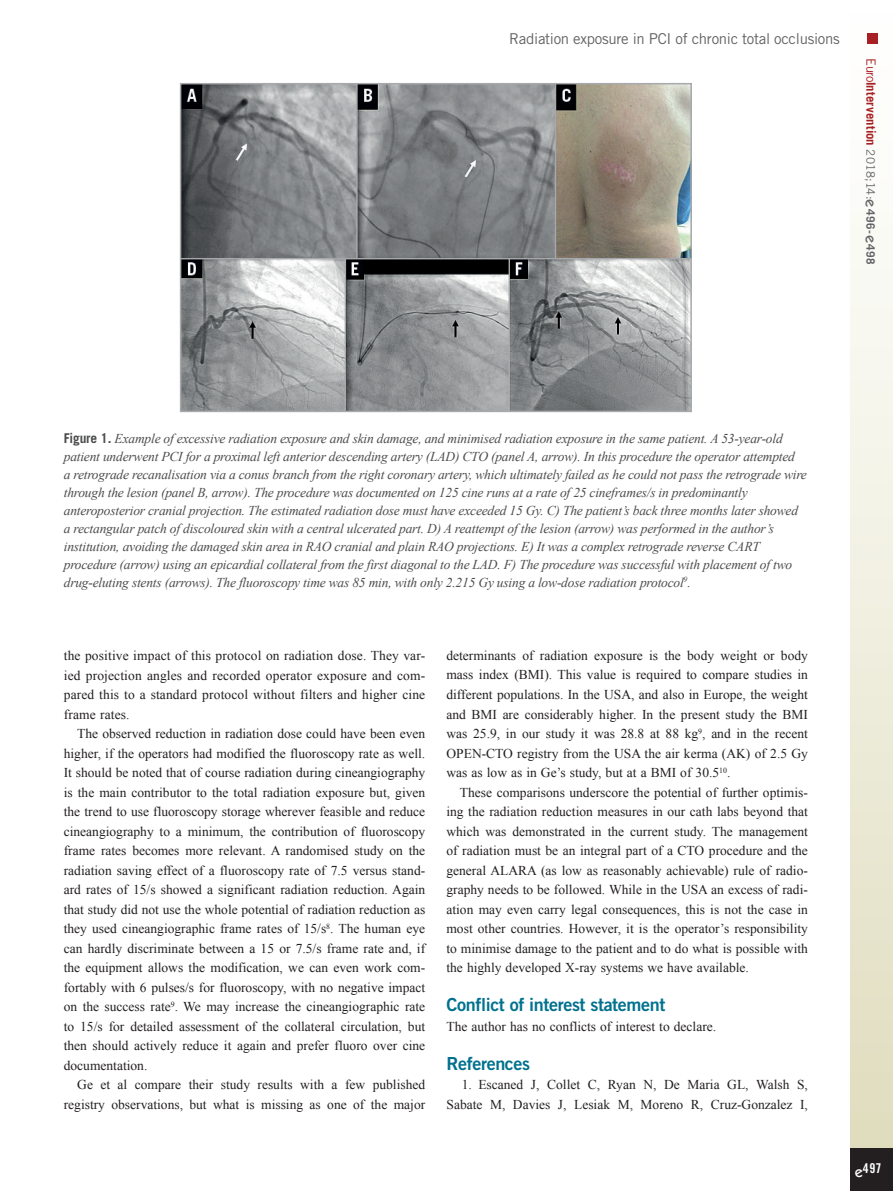
<style>
.page{position:relative;width:893px;height:1191px;background:#fff}
.page>*{position:absolute;margin:0;border:0;box-sizing:border-box;transform-origin:0 0}
.intertitre1edito{font:18px "Trade Gothic LT Std Bd 2";letter-spacing:-.02em;color:#00718e}
.t1{font:15px "Trade Gothic LT Std";letter-spacing:-.02em;color:#636366}
.text_paragraph{font:13.5px/19.5px "Times New Roman";color:#231f20;text-align:justify}
.figure_legende{font:italic 13.5px/18px "Times New Roman";letter-spacing:-.015em;color:#4b4c4d}
.references{font:13.5px/19.5px "Times New Roman";color:#231f20;text-align:right}
.text_1er_paragraph{font:13.5px "Times New Roman";color:#231f20}
.t2{font:13.5px "Trade Gothic LT Std Bd Cn 20";color:#fff}
.t3{font:700 12.75px "Trade Gothic LT Std";letter-spacing:.005em;color:#a72023}
.s1{font-weight:400}
.s2{font-weight:400;font-size:11.7px;color:#636366}
.s3{font-family:"ITC Kabel Std";font-weight:500;font-size:15px;color:#636366}
.s4{font-size:11.7px;color:#636366}
.s5{font-family:"Trade Gothic LT Std";font-weight:700;font-style:normal}
.s6{font-family:"ITC Kabel Std";font-weight:500;font-size:15px}
</style>
<div class="page">
<div style="left:850px;top:0;width:43px;height:1191px;background:linear-gradient(to bottom,#fff,#dfdcbd)"></div>
<div style="left:850px;top:1148px;width:43px;height:43px;background:#231f20"></div>
<div style="left:867px;top:34px;width:11px;height:10px;background:#a72023"></div>
<img style="left:183px;top:86px;width:506px;height:323px">
<div style="left:180px;top:83px;width:512px;height:329px;border:2px solid #a8a9ad"></div>
<p class="t1" style="left:509px;top:30px;width:332px">Radiation exposure in PCI of chronic total occlusions</p>
<p class="t3" style="left:879px;top:58px;width:208px;rotate:90deg"><span class="s1">Euro</span>Intervention <span class="s2">2018;14:</span><span class="s3">e</span><span class="s4">496-</span><span class="s3">e</span><span class="s4">498</span></p>
<p class="figure_legende" style="left:64px;top:429px;width:745px"><span class="s5">Figure 1.</span> Example of excessive radiation exposure and skin damage, and minimised radiation exposure in the same patient. A 53-year-old patient underwent PCI for a proximal left anterior descending artery (LAD) CTO (panel A, arrow). In this procedure the operator attempted<br>a retrograde recanalisation via a conus branch from the right coronary artery, which ultimately failed as he could not pass the retrograde wire through the lesion (panel B, arrow). The procedure was documented on 125 cine runs at a rate of 25 cineframes/s in predominantly anteroposterior cranial projection. The estimated radiation dose must have exceeded 15 Gy. C) The patient’s back three months later showed a rectangular patch of discoloured skin with a central ulcerated part. D) A reattempt of the lesion (arrow) was performed in the author’s institution, avoiding the damaged skin area in RAO cranial and plain RAO projections. E) It was a complex retrograde reverse CART procedure (arrow) using an epicardial collateral from the first diagonal to the LAD. F) The procedure was successful with placement of two drug-eluting stents (arrows). The fluoroscopy time was 85 min, with only 2.215 Gy using a low-dose radiation protocol<sup>9</sup>.</p>
<p class="text_paragraph" style="left:64px;top:645px;width:363px">the positive impact of this protocol on radiation dose. They var&shy;ied projection angles and recorded operator exposure and com&shy;pared this to a standard protocol without filters and higher cine frame rates.</p>
<p class="text_paragraph" style="left:64px;top:723px;width:363px;text-indent:14px">The observed reduction in radiation dose could have been even higher, if the operators had modified the fluoroscopy rate as well.<br>It should be noted that of course radiation during cineangiography is the main contributor to the total radiation exposure but, given the trend to use fluoroscopy storage wherever feasible and reduce cineangiography to a minimum, the contribution of fluoroscopy frame rates becomes more relevant. A randomised study on the radiation saving effect of a fluoroscopy rate of 7.5 versus stand&shy;ard rates of 15/s showed a significant radiation reduction. Again that study did not use the whole potential of radiation reduction as they used cineangiographic frame rates of 15/s<sup>8</sup>. The human eye can hardly discriminate between a 15 or 7.5/s frame rate and, if the equipment allows the modification, we can even work com&shy;fortably with 6 pulses/s for fluoroscopy, with no negative impact on the success rate<sup>9</sup>. We may increase the cineangiographic rate to 15/s for detailed assessment of the collateral circulation, but then should actively reduce it again and prefer fluoro over cine documentation.</p>
<p class="text_paragraph" style="left:64px;top:1074px;width:363px;text-align:right">Ge et al compare their study results with a few published registry observations, but what is missing as one of the major</p>
<p class="text_paragraph" style="left:446px;top:645px;width:363px">determinants of radiation exposure is the body weight or body mass index (BMI). This value is required to compare studies in different populations. In the USA, and also in Europe, the weight and BMI are considerably higher. In the present study the BMI was 25.9, in our study it was 28.8 at 88 kg<sup>9</sup>, and in the recent OPEN-CTO registry from the USA the air kerma (AK) of 2.5 Gy was as low as in Ge’s study, but at a BMI of 30.5<sup>10</sup>.</p>
<p class="text_paragraph" style="left:446px;top:782px;width:363px;text-indent:14px">These comparisons underscore the potential of further optimis&shy;ing the radiation reduction measures in our cath labs beyond that which was demonstrated in the current study. The management of radiation must be an integral part of a CTO procedure and the general ALARA (as low as reasonably achievable) rule of radio&shy;graphy needs to be followed. While in the USA an excess of radi&shy;ation may even carry legal consequences, this is not the case in most other countries. However, it is the operator’s responsibility to minimise damage to the patient and to do what is possible with the highly developed X-ray systems we have available.</p>
<p class="intertitre1edito" style="left:446px;top:993px;width:220px">Conflict of interest statement</p>
<p class="text_1er_paragraph" style="left:446px;top:1017px;width:271px">The author has no conflicts of interest to declare.</p>
<p class="intertitre1edito" style="left:446px;top:1052px;width:85px">References</p>
<p class="references" style="left:446px;top:1074px;width:363px">1. Escaned J, Collet C, Ryan N, De Maria GL, Walsh S,<br>Sabate M, Davies J, Lesiak M, Moreno R, Cruz-Gonzalez I,</p>
<p class="t2" style="left:855px;top:1160px;width:28px"><span class="s6">e</span>497</p>
</div>
